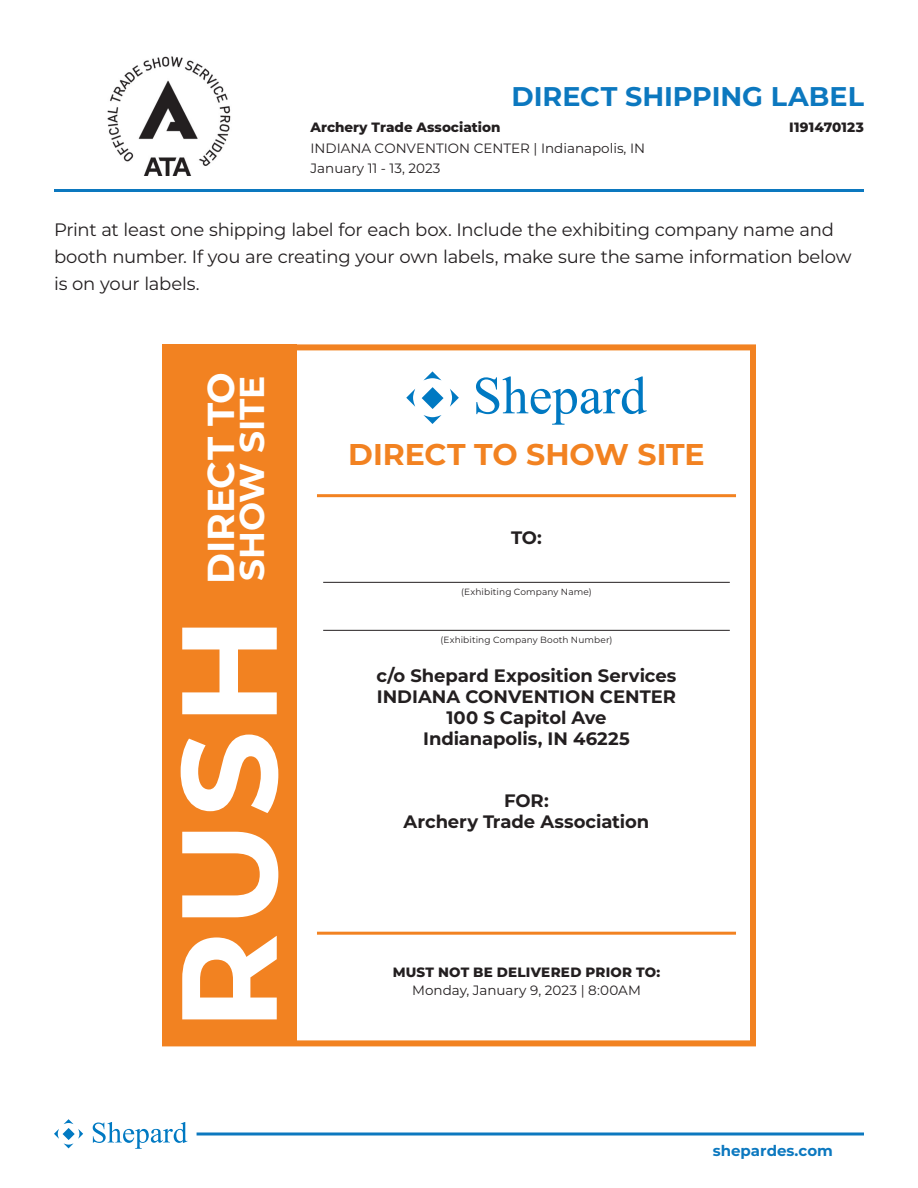
<style>
.page{position:relative;width:918px;height:1188px;background:#fff}
.page>*{position:absolute;margin:0;border:0;box-sizing:border-box;transform-origin:0 0}
.t1{font:700 37.5px "Montserrat";letter-spacing:-.005em;color:#fff}
.t2{font:700 34.5px "Montserrat";letter-spacing:-.01em;color:#fff}
.t3{font:700 30px "Montserrat";letter-spacing:-.005em;color:#f28221}
.Heading{font:700 27px "Montserrat";color:#0c78bf}
.AD_IntroCopy{font:18px/27px "Montserrat";letter-spacing:-.015em;color:#231f20}
.AD_SectionHeading{font:700 18px/21px "Montserrat";letter-spacing:-.005em;color:#231f20;text-align:center}
.AD_MiniHeadingB{font:700 18px "Montserrat";color:#231f20}
.t4{font:700 15px "Montserrat";color:#0c78bf}
.ShowInfo{font:13.5px/20.4px "Montserrat";color:#231f20}
.AD_Copy{font:13.5px/18px "Montserrat";color:#231f20;text-align:center}
.ShowInfo-2{font:800 13.5px "Montserrat";color:#231f20}
.FORMS_Copy_CENTER{font:9px "Montserrat";letter-spacing:.015em;color:#231f20}
.s1{font-weight:800}
</style>
<div class="page">
<svg style="left:54px;top:1119px;width:29px;height:29px"></svg>
<svg style="left:93px;top:1122px;width:94px;height:27px"></svg>
<svg style="left:197px;top:1132px;width:667px;height:4px;background:#4899ce"></svg>
<hr style="left:54px;top:189px;width:810px;height:3px;background:#0c78bf">
<div style="left:162px;top:344px;width:594px;height:702px;border:6px solid #f28221"></div>
<div style="left:162px;top:344px;width:135px;height:702px;background:#f28221"></div>
<svg style="left:181px;top:628px;width:97px;height:391px"></svg>
<hr style="left:323px;top:582px;width:407px;height:1px;background:#231f20">
<hr style="left:323px;top:630px;width:407px;height:1px;background:#231f20">
<svg style="left:424px;top:371px;width:17px;height:9px"></svg>
<svg style="left:423px;top:415px;width:19px;height:9px"></svg>
<svg style="left:406px;top:389px;width:9px;height:18px"></svg>
<svg style="left:450px;top:389px;width:9px;height:18px"></svg>
<svg style="left:422px;top:387px;width:22px;height:22px"></svg>
<svg style="left:476px;top:376px;width:171px;height:49px"></svg>
<hr style="left:317px;top:494px;width:419px;height:3px;background:#f28221">
<hr style="left:317px;top:932px;width:419px;height:3px;background:#f28221">
<img style="left:107px;top:56px;width:124px;height:120px">
<p class="Heading" style="left:511px;top:77px;width:354px">DIRECT SHIPPING LABEL</p>
<p class="ShowInfo-2" style="left:310px;top:117px;width:191px">Archery Trade Association</p>
<p class="ShowInfo-2" style="left:789px;top:117px;width:76px">I191470123</p>
<p class="ShowInfo" style="left:310px;top:138px;width:336px">INDIANA CONVENTION CENTER | Indianapolis, IN<br>January 11 - 13, 2023</p>
<p class="AD_IntroCopy" style="left:54px;top:216px;width:799px">Print at least one shipping label for each box. Include the exhibiting company name and booth number. If you are creating your own labels, make sure the same information below is on your labels.</p>
<p class="t1" style="left:194px;top:584px;width:213px;rotate:-90deg">DIRECT TO</p>
<p class="t2" style="left:227px;top:581px;width:207px;rotate:-90deg">SHOW SITE</p>
<p class="t3" style="left:348px;top:433px;width:358px">DIRECT TO SHOW SITE</p>
<p class="AD_MiniHeadingB" style="left:511px;top:524px;width:32px">TO:</p>
<p class="FORMS_Copy_CENTER" style="left:461px;top:585px;width:132px">(Exhibiting Company Name)</p>
<p class="FORMS_Copy_CENTER" style="left:440px;top:633px;width:174px">(Exhibiting Company Booth Number)</p>
<p class="AD_SectionHeading" style="left:377px;top:664px;width:301px">c/o Shepard Exposition Services<br>INDIANA CONVENTION CENTER<br>100 S Capitol Ave<br>Indianapolis, IN 46225</p>
<p class="AD_SectionHeading" style="left:404px;top:789px;width:247px">FOR:<br>Archery Trade Association</p>
<p class="AD_Copy" style="left:393px;top:962px;width:269px"><span class="s1">MUST NOT BE DELIVERED PRIOR TO:<br></span>Monday, January 9, 2023 | 8:00AM</p>
<p class="t4" style="left:713px;top:1140px;width:122px">shepardes.com</p>
</div>
